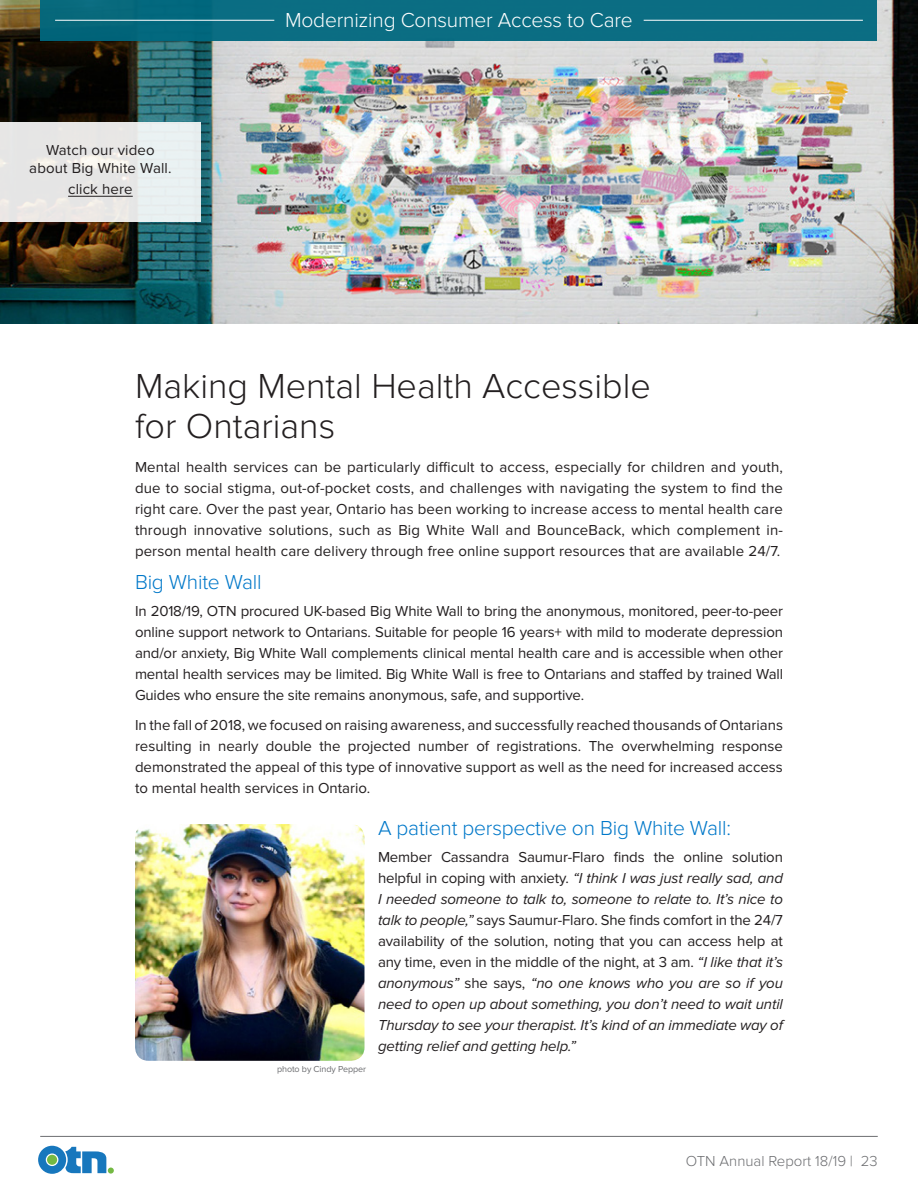
<style>
.page{position:relative;width:918px;height:1188px;background:#fff}
.page>*{position:absolute;margin:0;border:0;box-sizing:border-box;transform-origin:0 0}
.t1{font:300 36px/40.2px "Proxima Nova";color:#231f20}
.t2{font:300 21px "Proxima Nova";letter-spacing:-.01em;color:#0078c9}
.t3{font:300 21px "Proxima Nova";letter-spacing:-.01em;color:#fff}
.body{font:15px/21px "Proxima Nova";color:#231f20;text-align:justify}
.body-2{font:italic 15px/21px "Proxima Nova";letter-spacing:-.01em;color:#231f20;text-align:justify}
.t4{font:300 15px "Proxima Nova";color:#6c6d70}
.body-3{font:9px "Proxima Nova";letter-spacing:-.01em;color:#6c6d70}
.s1{font-style:normal}
</style>
<div class="page">
<hr style="left:40px;top:1136px;width:838px;height:1px;background:#6c6d70">
<svg style="left:38px;top:1146px;width:76px;height:28px"></svg>
<img style="left:0;top:0;width:918px;height:324px">
<img style="left:135px;top:824px;width:229px;height:237px">
<div style="left:40px;top:0;width:838px;height:40px;background:#0b6d83"></div>
<hr style="left:55px;top:20px;width:219px;height:1px;background:#fff">
<hr style="left:644px;top:20px;width:219px;height:1px;background:#fff">
<svg style="left:0;top:122px;width:200px;height:100px;background:#e8e9e8"></svg>
<hr style="left:68px;top:196px;width:65px;height:1px;background:#231f20">
<p class="body" style="left:29px;top:142px;width:142px;line-height:18px;text-align:center">Watch our video about Big White Wall.</p>
<p class="body" style="left:68px;top:179px;width:66px">click here</p>
<h2 class="t3" style="left:285px;top:8px;width:349px">Modernizing Consumer Access to Care</h2>
<p class="t1" style="left:135px;top:366px;width:517px">Making Mental Health Accessible for Ontarians</p>
<p class="body" style="left:135px;top:457px;width:650px">Mental health services can be particularly difficult to access, especially for children and youth, due to social stigma, out-of-pocket costs, and challenges with navigating the system to find the right care. Over the past year, Ontario has been working to increase access to mental health care through innovative solutions, such as Big White Wall and BounceBack, which complement in&shy;person mental health care delivery through free online support resources that are available 24/7.</p>
<h2 class="t2" style="left:135px;top:570px;width:128px">Big White Wall</h2>
<p class="body" style="left:135px;top:601px;width:650px">In 2018/19, OTN procured UK-based Big White Wall to bring the anonymous, monitored, peer-to-peer online support network to Ontarians. Suitable for people 16 years+ with mild to moderate depression and/or anxiety, Big White Wall complements clinical mental health care and is accessible when other mental health services may be limited. Big White Wall is free to Ontarians and staffed by trained Wall Guides who ensure the site remains anonymous, safe, and supportive.</p>
<p class="body" style="left:135px;top:715px;width:650px">In the fall of 2018, we focused on raising awareness, and successfully reached thousands of Ontarians resulting in nearly double the projected number of registrations. The overwhelming response demonstrated the appeal of this type of innovative support as well as the need for increased access to mental health services in Ontario.</p>
<h2 class="t2" style="left:378px;top:816px;width:355px">A patient perspective on Big White Wall:</h2>
<p class="body-2" style="left:378px;top:847px;width:407px"><span class="s1">Member Cassandra Saumur-Flaro finds the online solution helpful in coping with anxiety.</span> “I think I was just really sad, and I needed someone to talk to, someone to relate to. It’s nice to talk to people,” <span class="s1">says Saumur-Flaro. She finds comfort in the 24/7 availability of the solution, noting that you can access help at any time, even in the middle of the night, at 3 am.</span> “I like that it’s anonymous” <span class="s1">she says,</span> “no one knows who you are so if you need to open up about something, you don’t need to wait until Thursday to see your therapist. It’s kind of an immediate way of getting relief and getting help.”</p>
<p class="body-3" style="left:277px;top:1064px;width:91px">photo by Cindy Pepper</p>
<p class="t4" style="left:686px;top:1152px;width:194px">OTN Annual Report 18/19 | 23</p>
</div>
